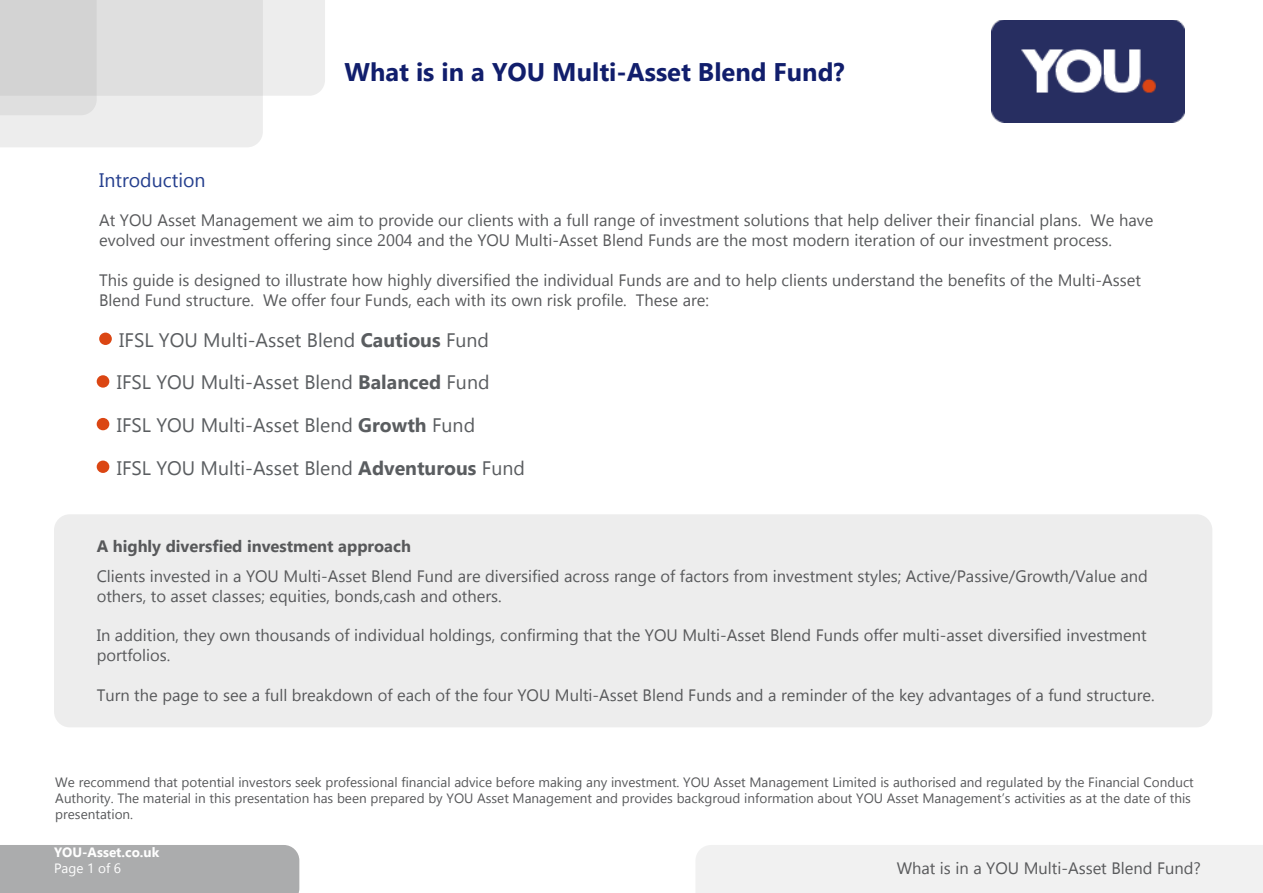
<style>
.page{position:relative;width:1263px;height:893px;background:#fff}
.page>*{position:absolute;margin:0;border:0;box-sizing:border-box;transform-origin:0 0}
.t1{font:700 25.5px "Gadugi";color:#111e6c}
.t2{font:19.5px "Gadugi";color:#5a5d60}
.t3{font:19.5px "Gadugi";color:#253f8e}
.t4{font:16.5px/19.8px "Gadugi";color:#58595b}
.t5{font:700 16.5px "Gadugi";color:#58595b}
.t6{font:13.5px/16.2px "Gadugi";color:#58595b}
.t7{font:700 13.5px "Gadugi";color:#fff}
.t8{font:13.5px "Gadugi";color:#fff}
.s1{font-weight:700}
</style>
<div class="page">
<div style="left:54px;top:514px;width:1158px;height:213px;background:#ededed;border-radius:16px"></div>
<svg style="left:0;top:0;width:325px;height:147px;background:#e4e4e4"></svg>
<img style="left:992px;top:20px;width:193px;height:103px">
<div style="left:696px;top:845px;width:567px;height:48px;background:#f1f1f1"></div>
<div style="left:0;top:845px;width:299px;height:48px;background:#abacad"></div>
<div style="left:99px;top:333px;width:13px;height:12px;background:#db4613;border-radius:50%"></div>
<div style="left:97px;top:375px;width:12px;height:13px;background:#db4613;border-radius:50%"></div>
<div style="left:97px;top:418px;width:12px;height:12px;background:#db4613;border-radius:50%"></div>
<div style="left:97px;top:461px;width:12px;height:12px;background:#db4613;border-radius:50%"></div>
<p class="t1" style="left:344px;top:56px;width:502px">What is in a YOU Multi-Asset Blend Fund?</p>
<p class="t3" style="left:99px;top:168px;width:108px">Introduction</p>
<p class="t4" style="left:99px;top:211px;width:1056px">At YOU Asset Management we aim to provide our clients with a full range of investment solutions that help deliver their financial plans. We have evolved our investment offering since 2004 and the YOU Multi-Asset Blend Funds are the most modern iteration of our investment process.</p>
<p class="t4" style="left:99px;top:270px;width:1043px">This guide is designed to illustrate how highly diversified the individual Funds are and to help clients understand the benefits of the Multi-Asset<br>Blend Fund structure. We offer four Funds, each with its own risk profile. These are:</p>
<p class="t2" style="left:119px;top:328px;width:371px">IFSL YOU Multi-Asset Blend <span class="s1">Cautious</span> Fund</p>
<p class="t2" style="left:117px;top:371px;width:374px">IFSL YOU Multi-Asset Blend <span class="s1">Balanced</span> Fund</p>
<p class="t2" style="left:117px;top:413px;width:360px">IFSL YOU Multi-Asset Blend <span class="s1">Growth</span> Fund</p>
<p class="t2" style="left:117px;top:456px;width:410px">IFSL YOU Multi-Asset Blend <span class="s1">Adventurous</span> Fund</p>
<p class="t5" style="left:97px;top:536px;width:316px">A highly diversfied investment approach</p>
<p class="t4" style="left:97px;top:566px;width:1053px">Clients invested in a YOU Multi-Asset Blend Fund are diversified across range of factors from investment styles; Active/Passive/Growth/Value and others, to asset classes; equities, bonds,cash and others.</p>
<p class="t4" style="left:97px;top:625px;width:1051px">In addition, they own thousands of individual holdings, confirming that the YOU Multi-Asset Blend Funds offer multi-asset diversified investment portfolios.</p>
<p class="t4" style="left:97px;top:685px;width:1059px">Turn the page to see a full breakdown of each of the four YOU Multi-Asset Blend Funds and a reminder of the key advantages of a fund structure.</p>
<p class="t6" style="left:55px;top:774px;width:1140px">We recommend that potential investors seek professional financial advice before making any investment. YOU Asset Management Limited is authorised and regulated by the Financial Conduct<br>Authority. The material in this presentation has been prepared by YOU Asset Management and provides backgroud information about YOU Asset Management’s activities as at the date of this presentation.</p>
<p class="t4" style="left:897px;top:858px;width:306px">What is in a YOU Multi-Asset Blend Fund?</p>
<p class="t7" style="left:54px;top:844px;width:107px">YOU-Asset.co.uk</p>
<p class="t8" style="left:54px;top:860px;width:69px">Page 1 of 6</p>
</div>
